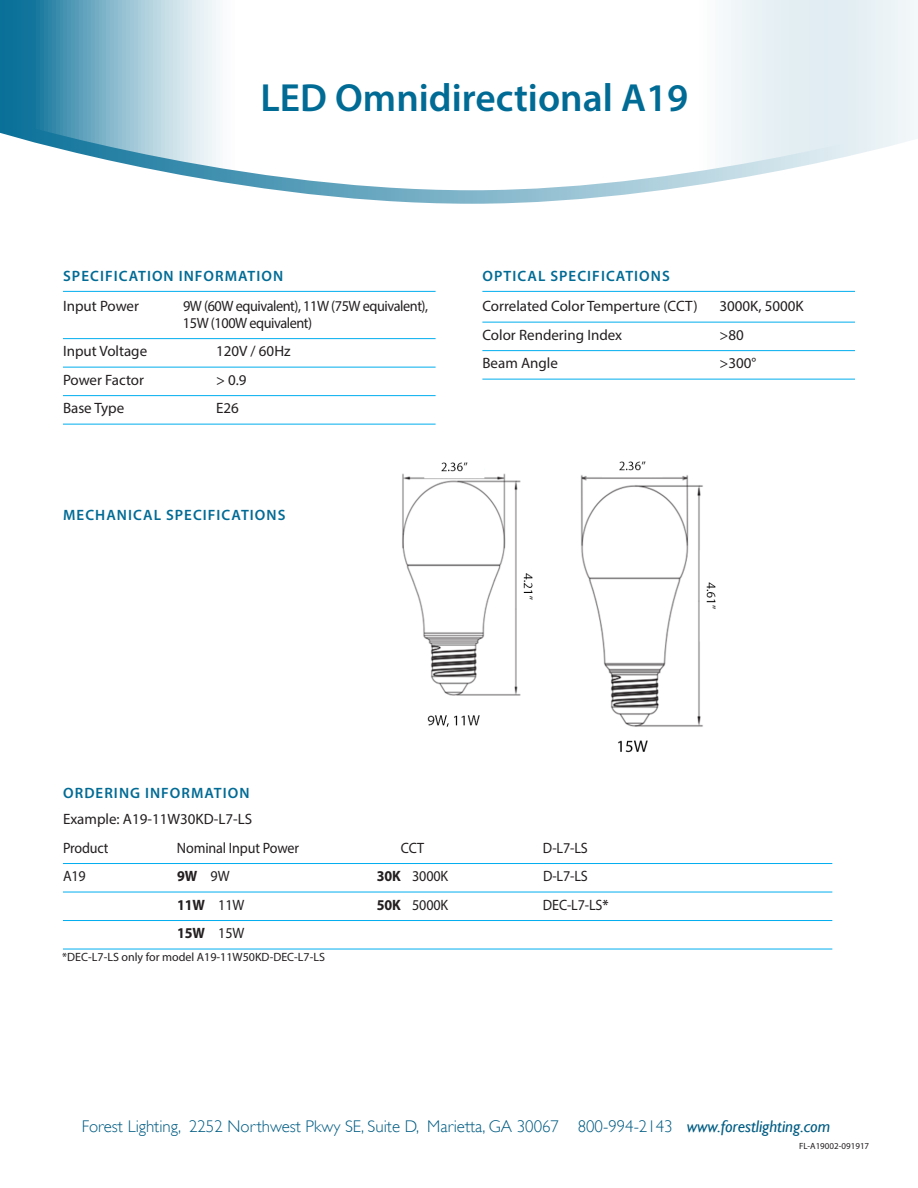
<style>
.page{position:relative;width:918px;height:1188px;background:#fff}
.page>*{position:absolute;margin:0;border:0;box-sizing:border-box;transform-origin:0 0}
.product_name{font:600 39.3px "Myriad Pro";color:#006b95}
.t1{font:300 16.95px "Gill Sans";color:#005c83}
.ruled_list{font:15px/28.5px "Myriad Pro";color:#231f20}
.subhead{font:600 15px "Myriad Pro";letter-spacing:.07em;color:#006b95}
.ruled_list-2{font:15px "Myriad Pro";color:#231f20;scale:.94 1}
.ruled_list_item_1{font:15px/16.5px "Myriad Pro";letter-spacing:-.03em;color:#231f20;scale:.95 1}
.ruled_list_item_1-2{font:15px "Myriad Pro";color:#231f20}
.ruled_list-3{font:700 15px "Myriad Pro";letter-spacing:-.01em;color:#231f20;scale:.94 1}
.product_number_table{font:12px "Myriad Pro";color:#231f20}
.contact_copy{font:9px "Myriad Pro";color:#231f20}
.s1{font-weight:400}
.s2{font-weight:700}
.s3{font-weight:600}
.s4{font-weight:400;font-style:italic}
</style>
<div class="page">
<hr style="left:63px;top:291px;width:373px;height:1px;background:#00aeef">
<hr style="left:63px;top:338px;width:373px;height:1px;background:#00aeef">
<hr style="left:63px;top:367px;width:373px;height:1px;background:#00aeef">
<hr style="left:63px;top:395px;width:373px;height:1px;background:#00aeef">
<hr style="left:63px;top:424px;width:373px;height:1px;background:#00aeef">
<hr style="left:482px;top:291px;width:373px;height:1px;background:#00aeef">
<hr style="left:482px;top:322px;width:373px;height:1px;background:#00aeef">
<hr style="left:482px;top:350px;width:373px;height:1px;background:#00aeef">
<hr style="left:482px;top:379px;width:373px;height:1px;background:#00aeef">
<svg style="left:0;top:0;width:918px;height:204px"></svg>
<hr style="left:63px;top:863px;width:769px;height:1px;background:#00aeef">
<hr style="left:63px;top:892px;width:769px;height:1px;background:#00aeef">
<hr style="left:63px;top:920px;width:769px;height:1px;background:#00aeef">
<hr style="left:63px;top:949px;width:769px;height:1px;background:#00aeef">
<img style="left:402px;top:462px;width:131px;height:265px">
<img style="left:580px;top:461px;width:136px;height:292px">
<div style="left:523px;top:452px;width:21px;height:100px;background:#fff"></div>
<div style="left:523px;top:619px;width:21px;height:100px;background:#fff"></div>
<div style="left:393px;top:696px;width:135px;height:5px;background:#fff"></div>
<div style="left:564px;top:730px;width:158px;height:5px;background:#fff"></div>
<p class="product_name" style="left:260px;top:72px;width:429px">LED Omnidirectional A19</p>
<p class="subhead" style="left:63px;top:267px;width:222px">SPECIFICATION INFORMATION</p>
<p class="subhead" style="left:483px;top:267px;width:189px">OPTICAL SPECIFICATIONS</p>
<p class="ruled_list_item_1-2" style="left:63px;top:297px;width:78px">Input Power</p>
<p class="ruled_list_item_1" style="left:183px;top:298px;width:260px">9W (60W equivalent), 11W (75W equivalent),<br>15W (100W equivalent)</p>
<p class="ruled_list" style="left:63px;top:337px;width:86px">Input Voltage</p>
<p class="ruled_list" style="left:216px;top:337px;width:76px">120V / 60Hz</p>
<p class="ruled_list" style="left:63px;top:365px;width:83px">Power Factor</p>
<p class="ruled_list" style="left:216px;top:365px;width:32px">&gt; 0.9</p>
<p class="ruled_list" style="left:63px;top:394px;width:63px">Base Type</p>
<p class="ruled_list" style="left:216px;top:394px;width:24px">E26</p>
<p class="ruled_list_item_1-2" style="left:482px;top:297px;width:217px">Correlated Color Temperture (CCT)</p>
<p class="ruled_list_item_1-2" style="left:719px;top:297px;width:86px">3000K, 5000K</p>
<p class="ruled_list" style="left:482px;top:320px;width:141px">Color Rendering Index</p>
<p class="ruled_list" style="left:719px;top:320px;width:26px">&gt;80</p>
<p class="ruled_list" style="left:482px;top:349px;width:77px">Beam Angle</p>
<p class="ruled_list" style="left:719px;top:349px;width:38px">&gt;300°</p>
<p class="subhead" style="left:63px;top:506px;width:224px">MECHANICAL SPECIFICATIONS</p>
<p class="subhead" style="left:63px;top:783px;width:188px">ORDERING INFORMATION</p>
<p class="ruled_list" style="left:63px;top:805px;width:191px">Example: A19-11W30KD-L7-LS<br>Product</p>
<p class="ruled_list-2" style="left:177px;top:838px;width:131px">Nominal Input Power</p>
<p class="ruled_list-2" style="left:401px;top:838px;width:26px">CCT</p>
<p class="ruled_list-2" style="left:543px;top:838px;width:49px">D-L7-LS</p>
<p class="ruled_list-2" style="left:63px;top:867px;width:26px">A19</p>
<p class="ruled_list-3" style="left:177px;top:866px;width:57px">9W <span class="s1">9W</span></p>
<p class="ruled_list-2" style="left:377px;top:867px;width:77px"><span class="s2">30K</span> 3000K</p>
<p class="ruled_list-2" style="left:543px;top:867px;width:49px">D-L7-LS</p>
<p class="ruled_list-3" style="left:177px;top:895px;width:73px">11W <span class="s1">11W</span></p>
<p class="ruled_list-2" style="left:377px;top:895px;width:77px"><span class="s2">50K</span> 5000K</p>
<p class="ruled_list-2" style="left:543px;top:895px;width:71px">DEC-L7-LS<span class="s3">*</span></p>
<p class="ruled_list-3" style="left:177px;top:923px;width:73px">15W <span class="s1">15W</span></p>
<p class="product_number_table" style="left:62px;top:949px;width:264px">*DEC-L7-LS only for model A19-11W50KD-DEC-L7-LS</p>
<p class="t1" style="left:82px;top:1117px;width:750px">Forest Lighting, 2252 Northwest Pkwy SE, Suite D, Marietta, GA 30067 800-994-2143 <span class="s4">www.forestlighting.com</span></p>
<p class="contact_copy" style="left:799px;top:1140px;width:72px">FL-A19002-091917</p>
</div>
